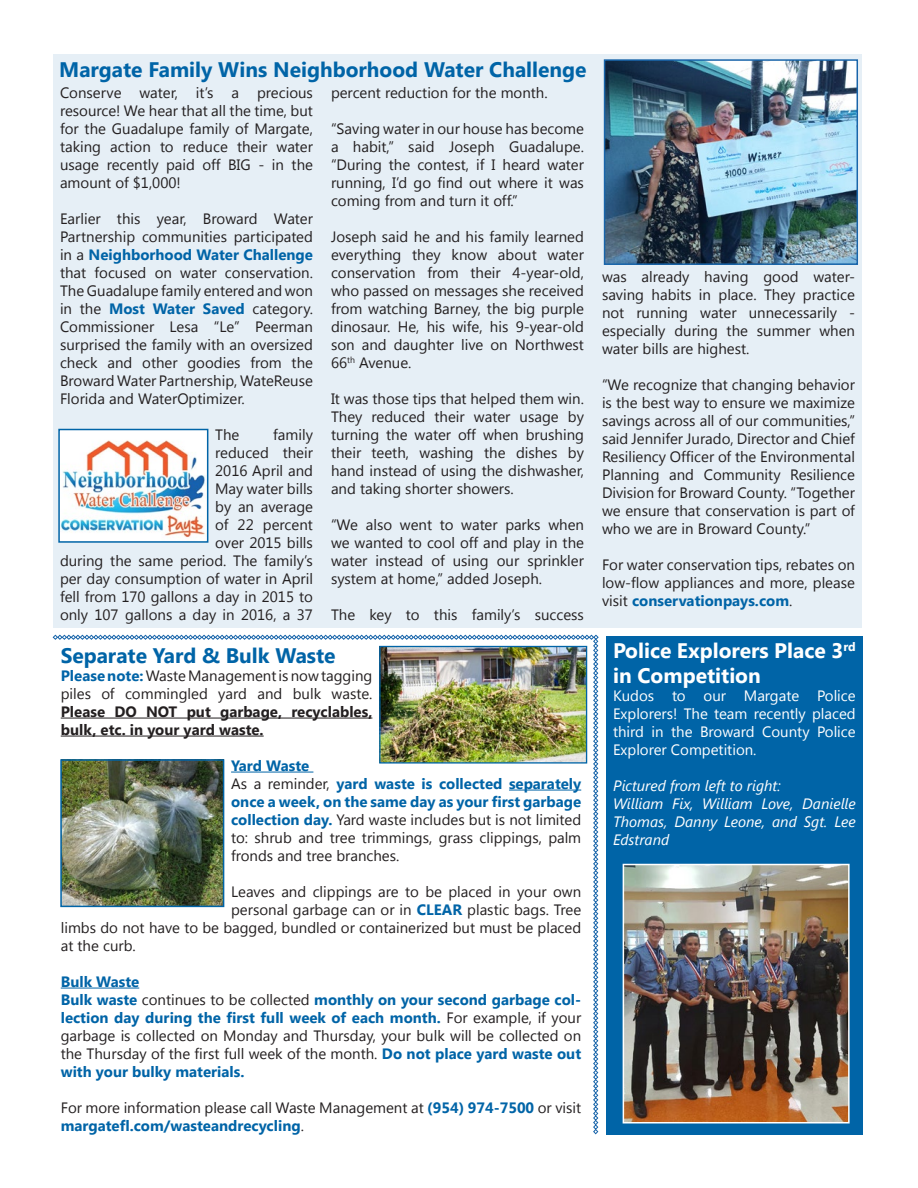
<style>
.page{position:relative;width:918px;height:1188px;background:#fff}
.page>*{position:absolute;margin:0;border:0;box-sizing:border-box;transform-origin:0 0}
.t1{font:700 21px "Segoe UI";color:#0064a7}
.t2{font:700 21px/25.2px "Segoe UI";color:#fff}
.t3{font:15px/18px "Segoe UI";color:#231f20;text-align:justify}
.t4{font:15px/18px "Segoe UI";color:#fff;text-align:justify}
.t5{font:italic 15px/18px "Segoe UI";color:#fff;text-align:justify}
.t6{font:700 15px "Segoe UI";color:#0064a7}
.s1{font-weight:700;color:#0064a7}
.s2{font-weight:700}
</style>
<div class="page">
<div style="left:53px;top:55px;width:809px;height:573px;background:#e6eff6"></div>
<div style="left:606px;top:636px;width:256px;height:498px;background:#0064a7"></div>
<img style="left:626px;top:867px;width:221px;height:254px">
<div style="left:623px;top:864px;width:227px;height:260px;border:2px solid #fff"></div>
<img style="left:61px;top:432px;width:144px;height:108px">
<div style="left:58px;top:429px;width:150px;height:114px;border:2px solid #0064a7"></div>
<img style="left:607px;top:62px;width:248px;height:200px">
<div style="left:604px;top:59px;width:254px;height:206px;border:2px solid #1965aa"></div>
<img style="left:53px;top:635px;width:546px;height:499px">
<p class="t1" style="left:59px;top:54px;width:529px">Margate Family Wins Neighborhood Water Challenge</p>
<p class="t3" style="left:60px;top:83px;width:255px">Conserve water, it’s a precious resource! We hear that all the time, but for the Guadalupe family of Margate, taking action to reduce their water usage recently paid off BIG - in the amount of $1,000!</p>
<p class="t3" style="left:60px;top:209px;width:255px">Earlier this year, Broward Water Partnership communities participated in a <span class="s1">Neighborhood Water Challenge </span>that focused on water conservation.<br>The Guadalupe family entered and won in the <span class="s1">Most Water Saved</span> category.<br>Commissioner Lesa “Le” Peerman surprised the family with an oversized check and other goodies from the Broward Water Partnership, WateReuse Florida and WaterOptimizer.</p>
<p class="t3" style="left:215px;top:425px;width:26px">The</p>
<p class="t3" style="left:60px;top:425px;width:255px;text-align:right">family<br>reduced their<br>2016 April and<br>May water bills<br>by an average<br>of 22 percent<br>over 2015 bills<br>during the same period. The family’s per day consumption of water in April fell from 170 gallons a day in 2015 to only 107 gallons a day in 2016, a 37</p>
<p class="t3" style="left:331px;top:83px;width:218px">percent reduction for the month.</p>
<p class="t3" style="left:331px;top:119px;width:255px">“Saving water in our house has become a habit,” said Joseph Guadalupe. “During the contest, if I heard water running, I’d go find out where it was coming from and turn it off.”</p>
<p class="t3" style="left:331px;top:227px;width:255px">Joseph said he and his family learned everything they know about water conservation from their 4-year-old, who passed on messages she received from watching Barney, the big purple dinosaur. He, his wife, his 9-year-old son and daughter live on Northwest 66<sup>th</sup> Avenue.</p>
<p class="t3" style="left:331px;top:389px;width:255px">It was those tips that helped them win.<br>They reduced their water usage by turning the water off when brushing their teeth, washing the dishes by hand instead of using the dishwasher, and taking shorter showers.</p>
<p class="t3" style="left:331px;top:515px;width:255px">“We also went to water parks when we wanted to cool off and play in the water instead of using our sprinkler system at home,” added Joseph.</p>
<p class="t3" style="left:331px;top:605px;width:254px">The key to this family’s success</p>
<p class="t1" style="left:61px;top:640px;width:276px">Separate Yard &amp; Bulk Waste</p>
<p class="t3" style="left:61px;top:666px;width:313px"><span class="s1">Please note:</span> Waste Management is now tagging piles of commingled yard and bulk waste.<br><span class="s2">Please DO NOT put garbage, recyclables, bulk, etc. in your yard waste.</span></p>
<p class="t6" style="left:231px;top:755px;width:80px">Yard Waste</p>
<p class="t3" style="left:231px;top:774px;width:352px">As a reminder, <span class="s1">yard waste is collected separately once a week, on the same day as your first garbage collection day.</span> Yard waste includes but is not limited to: shrub and tree trimmings, grass clippings, palm fronds and tree branches.</p>
<p class="t3" style="left:231px;top:882px;width:352px">Leaves and clippings are to be placed in your own</p>
<p class="t3" style="left:231px;top:900px;width:352px">personal garbage can or in <span class="s1">CLEAR</span> plastic bags. Tree</p>
<p class="t3" style="left:61px;top:918px;width:522px">limbs do not have to be bagged, bundled or containerized but must be placed</p>
<p class="t3" style="left:61px;top:936px;width:77px">at the curb.</p>
<p class="t6" style="left:61px;top:971px;width:80px">Bulk Waste</p>
<p class="t3" style="left:61px;top:990px;width:522px"><span class="s1">Bulk waste</span> continues to be collected <span class="s1">monthly on your second garbage col&shy;lection day during the first full week of each month.</span> For example, if your garbage is collected on Monday and Thursday, your bulk will be collected on the Thursday of the first full week of the month. <span class="s1">Do not place yard waste out with your bulky materials.</span></p>
<p class="t3" style="left:61px;top:1098px;width:522px">For more information please call Waste Management at <span class="s1">(954) 974-7500</span> or visit <span class="s1">margatefl.com/wasteandrecycling</span>.</p>
<p class="t3" style="left:602px;top:267px;width:255px">was already having good water&shy;saving habits in place. They practice not running water unnecessarily - especially during the summer when water bills are highest.</p>
<p class="t3" style="left:602px;top:375px;width:255px">“We recognize that changing behavior is the best way to ensure we maximize savings across all of our communities,” said Jennifer Jurado, Director and Chief Resiliency Officer of the Environmental Planning and Community Resilience Division for Broward County. “Together we ensure that conservation is part of who we are in Broward County.”</p>
<p class="t3" style="left:602px;top:555px;width:255px">For water conservation tips, rebates on low-flow appliances and more, please visit <span class="s1">conservationpays.com</span>.</p>
<p class="t2" style="left:613px;top:637px;width:244px">Police Explorers Place 3<sup>rd </sup>in Competition</p>
<p class="t4" style="left:613px;top:686px;width:244px">Kudos to our Margate Police Explorers! The team recently placed third in the Broward County Police Explorer Competition.</p>
<p class="t5" style="left:613px;top:776px;width:169px">Pictured from left to right:</p>
<p class="t5" style="left:613px;top:794px;width:244px">William Fix, William Love, Danielle Thomas, Danny Leone, and Sgt. Lee Edstrand</p>
</div>
